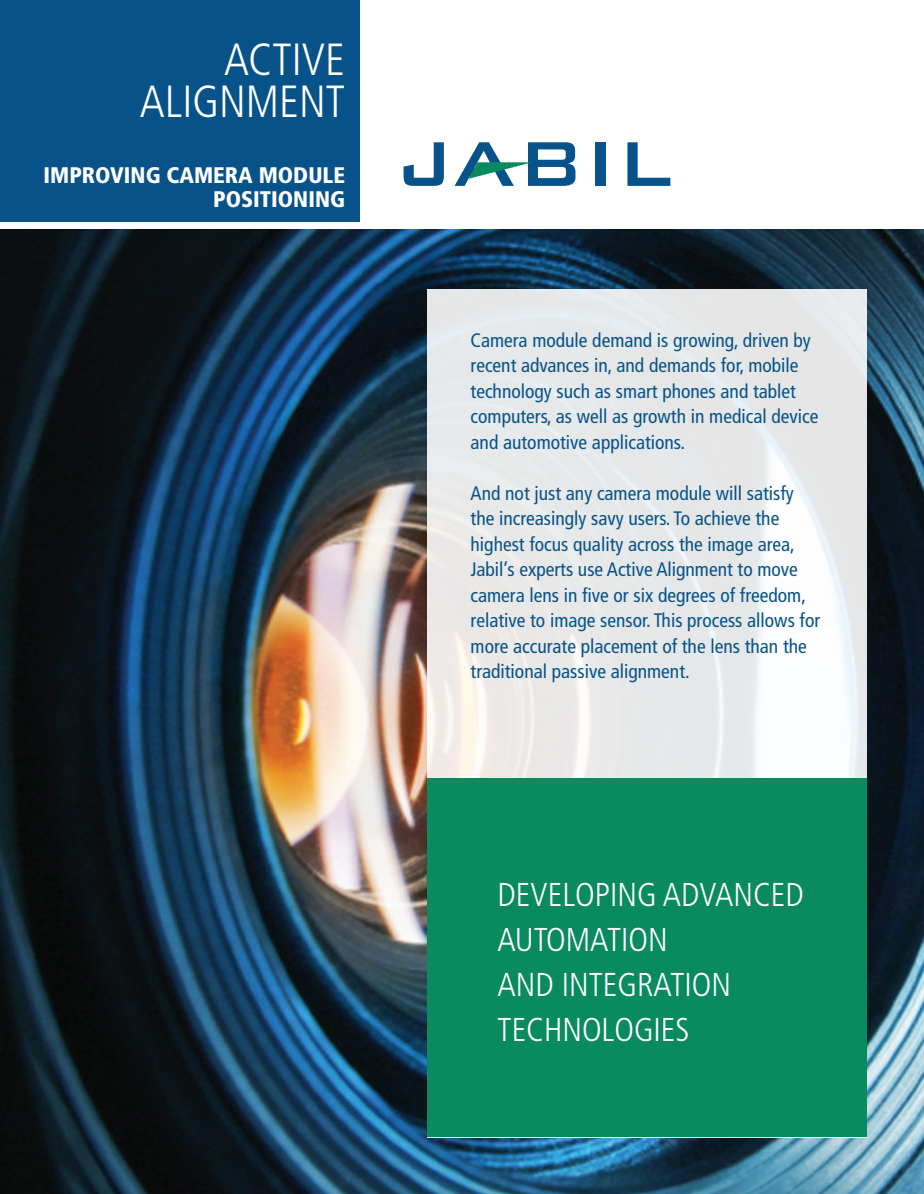
<style>
.page{position:relative;width:924px;height:1194px;background:#fff}
.page>*{position:absolute;margin:0;border:0;box-sizing:border-box;transform-origin:0 0}
.t1{font:300 condensed 45px "Frutiger LT Std";color:#fff}
.t2{font:300 condensed 33px/45px "Frutiger LT Std";color:#fff}
.t3{font:900 condensed 22.5px/24px "Frutiger LT Std";color:#fff;text-align:right}
.t4{font:condensed 19.5px/25.5px "Frutiger LT Std";color:#075389}
</style>
<div class="page">
<img style="left:0;top:229px;width:923px;height:964px">
<svg style="left:427px;top:289px;width:440px;height:489px;background:#eaebeb"></svg>
<div style="left:427px;top:778px;width:440px;height:359px;background:#0a8b5f"></div>
<div style="left:0;top:0;width:360px;height:222px;background:#075389"></div>
<svg style="left:403px;top:142px;width:41px;height:44px"></svg>
<div style="left:595px;top:142px;width:10px;height:44px;background:#075389"></div>
<svg style="left:627px;top:142px;width:43px;height:44px"></svg>
<svg style="left:454px;top:142px;width:121px;height:44px"></svg>
<p class="t1" style="left:224px;top:34px;width:122px">ACTIVE</p>
<p class="t1" style="left:140px;top:76px;width:207px">ALIGNMENT</p>
<p class="t3" style="left:43px;top:163px;width:303px">IMPROVING CAMERA MODULE<br>POSITIONING</p>
<p class="t4" style="left:470px;top:327px;width:349px">Camera module demand is growing, driven by recent advances in, and demands for, mobile technology such as smart phones and tablet computers, as well as growth in medical device and automotive applications.</p>
<p class="t4" style="left:470px;top:480px;width:351px">And not just any camera module will satisfy the increasingly savy users. To achieve the highest focus quality across the image area, Jabil’s experts use Active Alignment to move camera lens in five or six degrees of freedom, relative to image sensor. This process allows for more accurate placement of the lens than the traditional passive alignment.</p>
<p class="t2" style="left:497px;top:872px;width:308px">DEVELOPING ADVANCED<br>AUTOMATION<br>AND INTEGRATION<br>TECHNOLOGIES</p>
</div>
